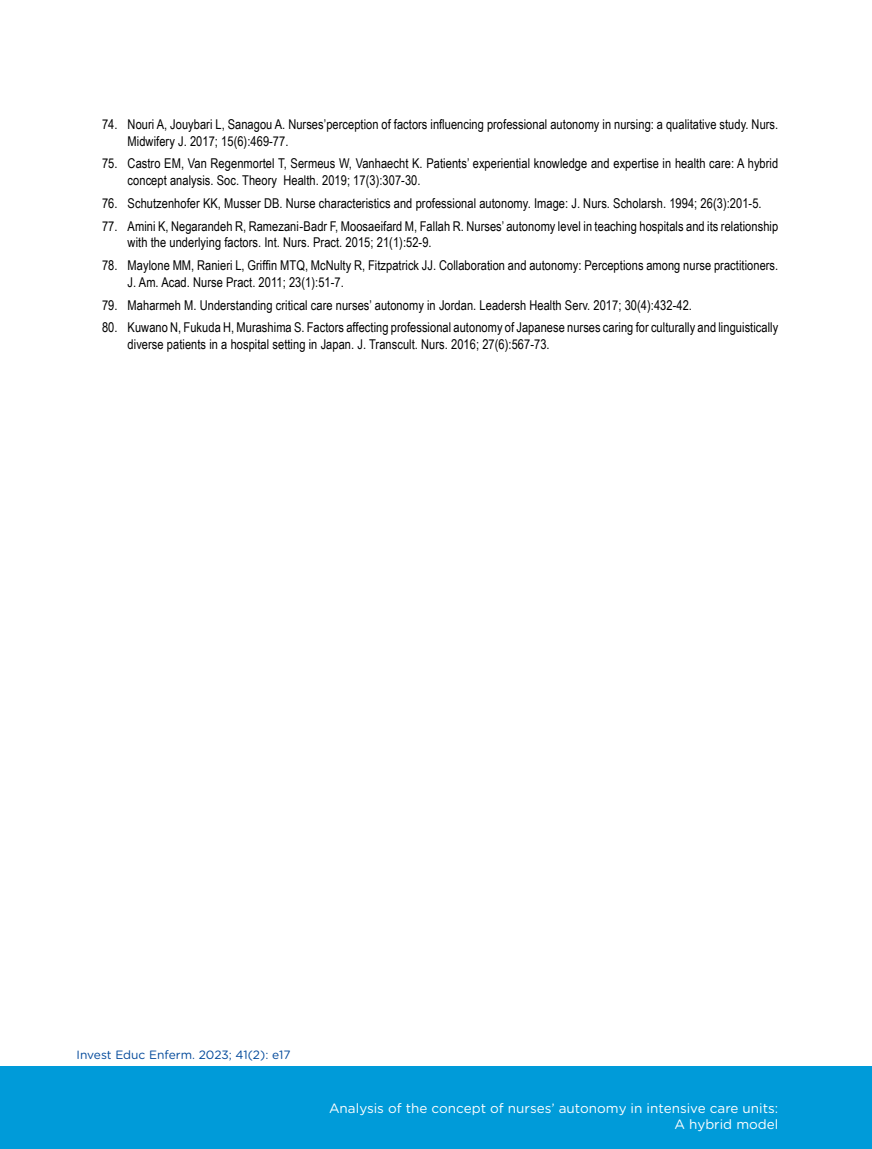
<style>
.page{position:relative;width:872px;height:1149px;background:#fff}
.page>*{position:absolute;margin:0;border:0;box-sizing:border-box;transform-origin:0 0}
.t1{font:13.5px/16.5px "Arial Narrow";letter-spacing:.005em;color:#000}
.t2{font:13.5px/16.2px "Gotham Rounded";color:#fff;text-align:right}
.t3{font:12px "Gotham Rounded";color:#00489a}
.s1{font-family:"Cambria Math"}
</style>
<div class="page">
<div style="left:0;top:1065px;width:871px;height:83px;background:#009bd9"></div>
<p class="t1" style="left:128px;top:115px;width:652px;text-indent:-26px">74. Nouri A, Jouybari L, Sanagou A. Nurses’perception of factors influencing professional autonomy in nursing: a qualitative study. Nurs.<br>Midwifery J. 2017; 15(6):469-77.</p>
<p class="t1" style="left:128px;top:155px;width:652px;text-indent:-26px">75. Castro EM, Van Regenmortel T, Sermeus W, Vanhaecht K. Patients’ experiential knowledge and expertise in health care: A hybrid concept analysis. Soc. Theory Health. 2019; 17(3):307-30.</p>
<p class="t1" style="left:102px;top:194px;width:661px">76. Schutzenhofer KK, Musser DB. Nurse characteristics and professional autonomy. Image: J. Nurs. Scholarsh. 1994; 26(3):201-5.</p>
<p class="t1" style="left:128px;top:217px;width:652px;text-indent:-26px">77. Amini K, Negarandeh R, Ramezani<span class="s1">‐</span>Badr F, Moosaeifard M, Fallah R. Nurses’ autonomy level in teaching hospitals and its relationship with the underlying factors. Int. Nurs. Pract. 2015; 21(1):52-9.</p>
<p class="t1" style="left:128px;top:256px;width:652px;text-indent:-26px">78. Maylone MM, Ranieri L, Griffin MTQ, McNulty R, Fitzpatrick JJ. Collaboration and autonomy: Perceptions among nurse practitioners.<br>J. Am. Acad. Nurse Pract. 2011; 23(1):51-7.</p>
<p class="t1" style="left:102px;top:296px;width:591px">79. Maharmeh M. Understanding critical care nurses’ autonomy in Jordan. Leadersh Health Serv. 2017; 30(4):432-42.</p>
<p class="t1" style="left:128px;top:319px;width:652px;text-indent:-26px">80. Kuwano N, Fukuda H, Murashima S. Factors affecting professional autonomy of Japanese nurses caring for culturally and linguistically diverse patients in a hospital setting in Japan. J. Transcult. Nurs. 2016; 27(6):567-73.</p>
<p class="t3" style="left:77px;top:1046px;width:215px">Invest Educ Enferm. 2023; 41(2): e17</p>
<p class="t2" style="left:329px;top:1098px;width:451px">Analysis of the concept of nurses’ autonomy in intensive care units:<br>A hybrid model</p>
</div>
